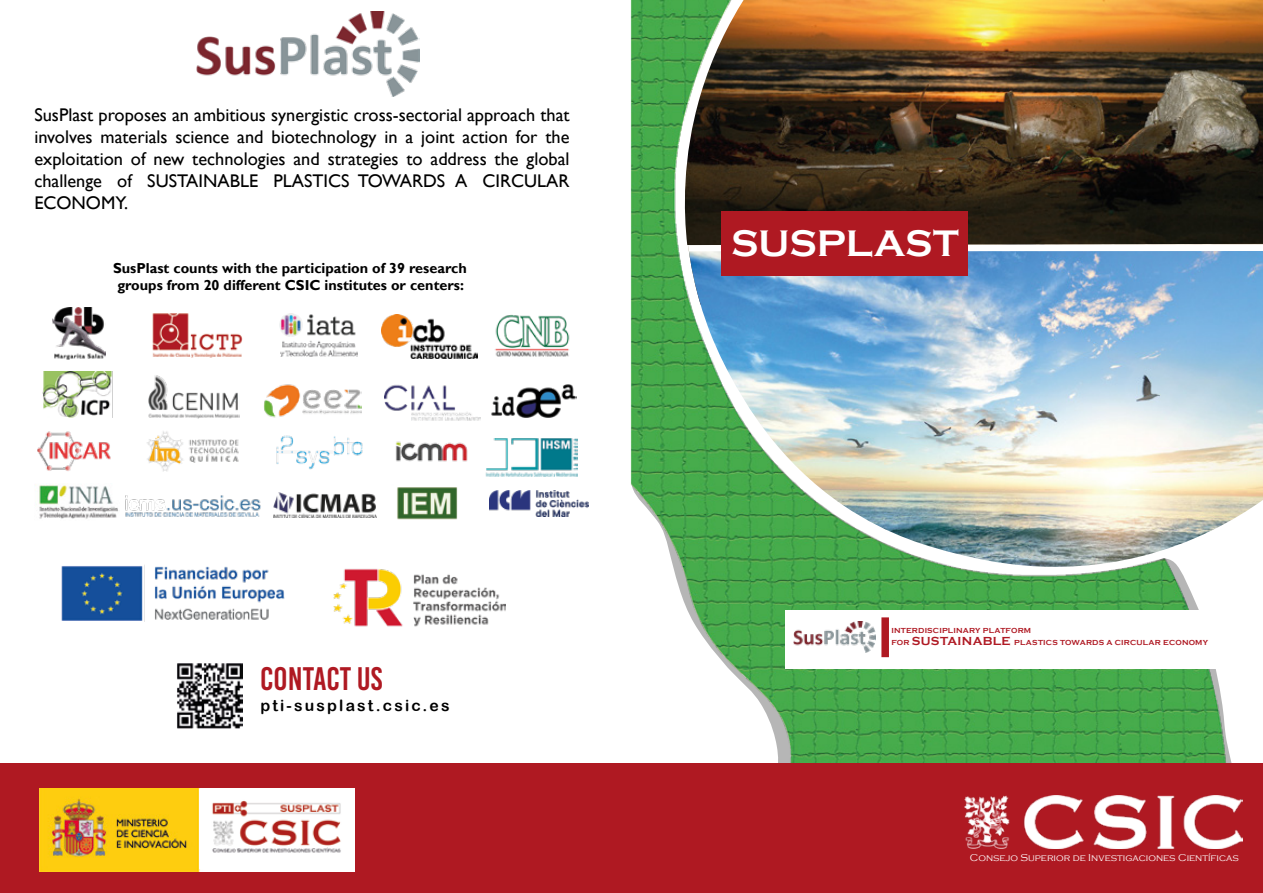
<style>
.page{position:relative;width:1263px;height:893px;background:#fff}
.page>*{position:absolute;margin:0;border:0;box-sizing:border-box;transform-origin:0 0}
.t1{font:700 37.95px "Copperplate Gothic";color:#fff}
.t2{font:32.55px "Bebas Kai";color:#af1922}
.t3{font:18.3px/22px "Gill Sans";color:#010101;text-align:justify}
.t4{font:15.75px "Arial Rounded MT Bold";letter-spacing:.14em;color:#010101}
.t5{font:700 14.4px/17.2px "Gill Sans";color:#010101}
.t6{font:300 10.2px "Copperplate Gothic";color:#fff}
.t7{font:700 7.5px/12px "Copperplate Gothic";letter-spacing:.025em;color:#af1923}
.s1{font-size:12px}
</style>
<div class="page">
<img style="left:577px;top:0;width:655px;height:763px">
<div style="left:785px;top:610px;width:442px;height:59px;background:#fff"></div>
<img style="left:688px;top:252px;width:575px;height:325px">
<svg style="left:687px;top:245px;width:576px;height:7px"></svg>
<img style="left:682px;top:0;width:581px;height:245px">
<div style="left:721px;top:211px;width:247px;height:65px;background:#af1922"></div>
<div style="left:881px;top:617px;width:8px;height:40px;background:#af1922"></div>
<img style="left:53px;top:308px;width:52px;height:52px">
<img style="left:152px;top:313px;width:91px;height:45px">
<img style="left:280px;top:313px;width:78px;height:43px">
<img style="left:276px;top:437px;width:87px;height:33px">
<img style="left:381px;top:314px;width:96px;height:44px">
<img style="left:495px;top:311px;width:83px;height:48px">
<img style="left:42px;top:371px;width:71px;height:47px">
<img style="left:148px;top:375px;width:92px;height:44px">
<img style="left:264px;top:384px;width:97px;height:53px">
<img style="left:147px;top:431px;width:92px;height:41px">
<img style="left:385px;top:384px;width:96px;height:37px">
<img style="left:489px;top:491px;width:100px;height:25px">
<img style="left:37px;top:431px;width:74px;height:40px">
<img style="left:486px;top:438px;width:91px;height:38px">
<img style="left:491px;top:384px;width:85px;height:34px">
<img style="left:274px;top:492px;width:103px;height:25px">
<img style="left:125px;top:495px;width:136px;height:22px">
<img style="left:392px;top:413px;width:78px;height:49px">
<img style="left:61px;top:565px;width:224px;height:56px">
<img style="left:196px;top:11px;width:223px;height:85px">
<img style="left:334px;top:568px;width:172px;height:59px">
<div style="left:0;top:763px;width:1263px;height:130px;background:#af1922"></div>
<img style="left:40px;top:788px;width:315px;height:83px">
<img style="left:793px;top:622px;width:83px;height:31px">
<img style="left:965px;top:795px;width:277px;height:54px">
<img style="left:177px;top:663px;width:66px;height:66px">
<img style="left:199px;top:790px;width:154px;height:78px">
<img style="left:397px;top:487px;width:61px;height:33px">
<img style="left:39px;top:485px;width:79px;height:34px">
<p class="t3" style="left:34px;top:104px;width:537px">SusPlast proposes an ambitious synergistic cross-sectorial approach that involves materials science and biotechnology in a joint action for the exploitation of new technologies and strategies to address the global challenge of SUSTAINABLE PLASTICS TOWARDS A CIRCULAR ECONOMY.</p>
<p class="t5" style="left:113px;top:260px;width:355px">SusPlast counts with the participation of 39 research groups from 20 different CSIC institutes or centers:</p>
<h2 class="t2" style="left:260px;top:661px;width:124px">CONTACT US</h2>
<p class="t4" style="left:260px;top:696px;width:191px">pti-susplast.csic.es</p>
<h1 class="t1" style="left:731px;top:222px;width:229px">SUSPLAST</h1>
<p class="t7" style="left:891px;top:625px;width:318px">INTERDISCIPLINARY PLATFORM<br>FOR <span class="s1">SUSTAINABLE</span> PLASTICS TOWARDS A CIRCULAR ECONOMY</p>
<p class="t6" style="left:970px;top:852px;width:271px">Consejo Superior de Investigaciones Científicas</p>
</div>
